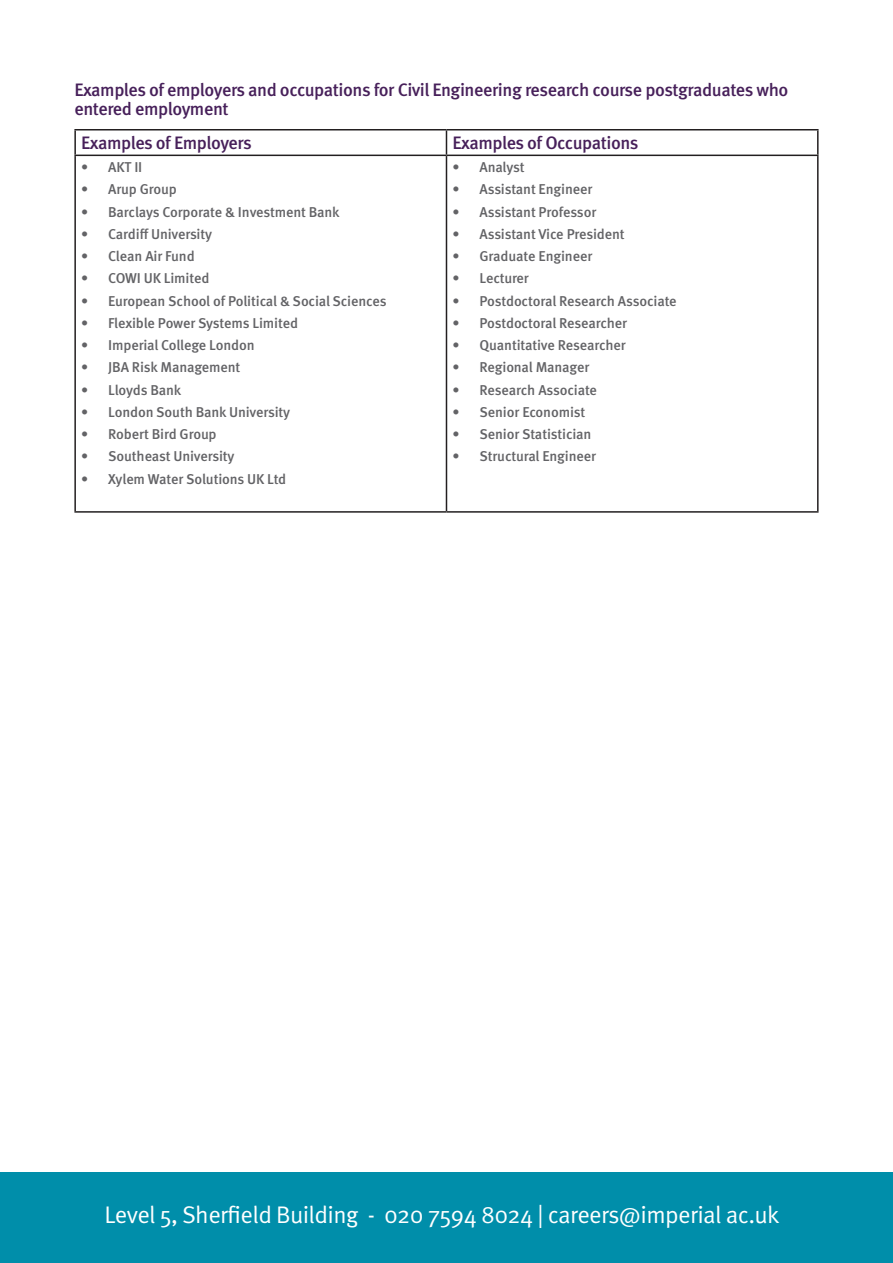
<style>
.page{position:relative;width:893px;height:1263px;background:#fff}
.page>*{position:absolute;margin:0;border:0;box-sizing:border-box;transform-origin:0 0}
.t1{font:24px "Meta Pro Norm";letter-spacing:-.025em;color:#fff}
.Steps{font:500 18px/18px "Meta OT";letter-spacing:-.025em;color:#47205a}
.t2{font:500 14.25px "Meta OT";letter-spacing:-.01em;color:#636366}
</style>
<div class="page">
<hr style="left:74px;top:129px;width:372px;height:1px;background:#231f20">
<hr style="left:74px;top:130px;width:2px;height:25px;background:#231f20">
<hr style="left:446px;top:129px;width:373px;height:1px;background:#231f20">
<svg style="left:446px;top:130px;width:1px;height:25px"></svg>
<hr style="left:817px;top:130px;width:2px;height:25px;background:#231f20">
<hr style="left:74px;top:155px;width:372px;height:1px;background:#231f20">
<hr style="left:74px;top:156px;width:2px;height:355px;background:#231f20">
<hr style="left:446px;top:155px;width:373px;height:1px;background:#231f20">
<hr style="left:446px;top:156px;width:1px;height:355px;background:#231f20">
<hr style="left:817px;top:156px;width:2px;height:355px;background:#231f20">
<hr style="left:74px;top:511px;width:372px;height:2px;background:#231f20">
<hr style="left:446px;top:511px;width:373px;height:2px;background:#231f20">
<div style="left:0;top:1172px;width:893px;height:91px;background:#008eaa"></div>
<p class="Steps" style="left:74px;top:81px;width:715px">Examples of employers and occupations for Civil Engineering research course postgraduates who entered employment</p>
<p class="Steps" style="left:81px;top:134px;width:172px">Examples of Employers</p>
<p class="Steps" style="left:452px;top:134px;width:188px">Examples of Occupations</p>
<p class="t2" style="left:81px;top:158px;width:63px">• AKT II</p>
<p class="t2" style="left:81px;top:181px;width:97px">• Arup Group</p>
<p class="t2" style="left:81px;top:203px;width:260px">• Barclays Corporate &amp; Investment Bank</p>
<p class="t2" style="left:81px;top:225px;width:133px">• Cardiff University</p>
<p class="t2" style="left:81px;top:247px;width:115px">• Clean Air Fund</p>
<p class="t2" style="left:81px;top:270px;width:130px">• COWI UK Limited</p>
<p class="t2" style="left:81px;top:292px;width:307px">• European School of Political &amp; Social Sciences</p>
<p class="t2" style="left:81px;top:314px;width:218px">• Flexible Power Systems Limited</p>
<p class="t2" style="left:81px;top:336px;width:175px">• Imperial College London</p>
<p class="t2" style="left:81px;top:359px;width:161px">• JBA Risk Management</p>
<p class="t2" style="left:81px;top:381px;width:102px">• Lloyds Bank</p>
<p class="t2" style="left:81px;top:403px;width:211px">• London South Bank University</p>
<p class="t2" style="left:81px;top:425px;width:137px">• Robert Bird Group</p>
<p class="t2" style="left:81px;top:448px;width:155px">• Southeast University</p>
<p class="t2" style="left:81px;top:470px;width:207px">• Xylem Water Solutions UK Ltd</p>
<p class="t2" style="left:452px;top:158px;width:74px">• Analyst</p>
<p class="t2" style="left:452px;top:181px;width:141px">• Assistant Engineer</p>
<p class="t2" style="left:452px;top:203px;width:145px">• Assistant Professor</p>
<p class="t2" style="left:452px;top:225px;width:174px">• Assistant Vice President</p>
<p class="t2" style="left:452px;top:247px;width:141px">• Graduate Engineer</p>
<p class="t2" style="left:452px;top:270px;width:78px">• Lecturer</p>
<p class="t2" style="left:452px;top:292px;width:226px">• Postdoctoral Research Associate</p>
<p class="t2" style="left:452px;top:314px;width:176px">• Postdoctoral Researcher</p>
<p class="t2" style="left:452px;top:336px;width:175px">• Quantitative Researcher</p>
<p class="t2" style="left:452px;top:359px;width:138px">• Regional Manager</p>
<p class="t2" style="left:452px;top:381px;width:146px">• Research Associate</p>
<p class="t2" style="left:452px;top:403px;width:134px">• Senior Economist</p>
<p class="t2" style="left:452px;top:425px;width:140px">• Senior Statistician</p>
<p class="t2" style="left:452px;top:448px;width:145px">• Structural Engineer</p>
<p class="t1" style="left:105px;top:1196px;width:676px">Level 5, Sherfield Building - 020 7594 8024 | careers@imperial ac.uk</p>
</div>
